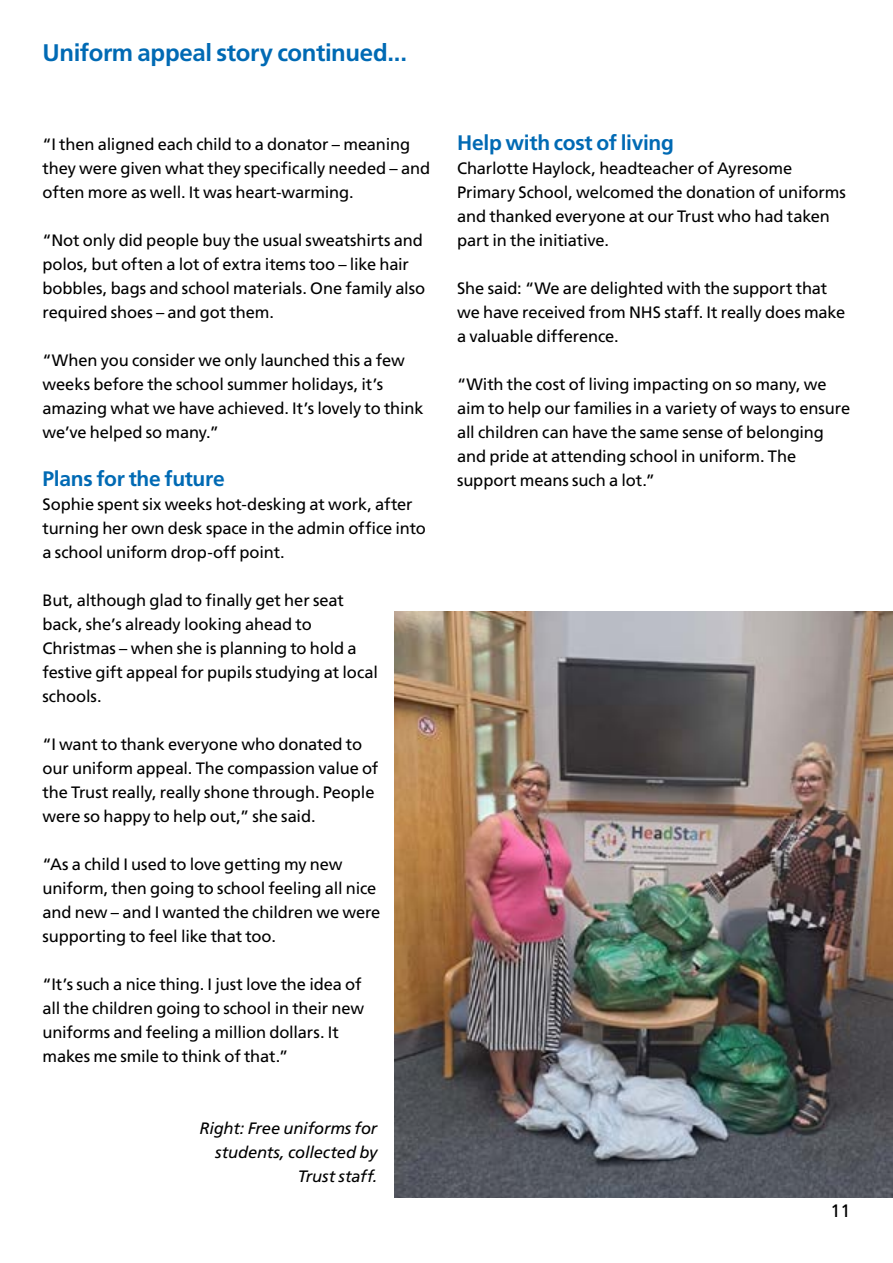
<style>
.page{position:relative;width:893px;height:1263px;background:#fff}
.page>*{position:absolute;margin:0;border:0;box-sizing:border-box;transform-origin:0 0}
.Frutiger_16pt_Black{font:700 24px "Frutiger LT Pro";letter-spacing:-.015em;color:#006ab4}
.Frutiger_14pt_blue_b{font:700 21px "Frutiger LT Pro";letter-spacing:-.015em;color:#006ab4}
.t1{font:18px "Frutiger LT Pro";color:#000}
.Main_Body_-_Frutiger{font:16.5px/24px "Frutiger LT Pro";letter-spacing:-.01em;color:#000}
.Main_Body_-_Frutiger-2{font:italic 16.5px/24px "Frutiger LT Pro";letter-spacing:-.01em;color:#000;text-align:right}
</style>
<div class="page">
<img style="left:394px;top:611px;width:499px;height:586px">
<p class="Frutiger_16pt_Black" style="left:43px;top:38px;width:366px">Uniform appeal story continued...</p>
<p class="Main_Body_-_Frutiger" style="left:43px;top:132px;width:389px">“I then aligned each child to a donator – meaning they were given what they specifically needed – and often more as well. It was heart-warming.</p>
<p class="Main_Body_-_Frutiger" style="left:43px;top:228px;width:384px">“Not only did people buy the usual sweatshirts and polos, but often a lot of extra items too – like hair bobbles, bags and school materials. One family also required shoes – and got them.</p>
<p class="Main_Body_-_Frutiger" style="left:43px;top:348px;width:382px">“When you consider we only launched this a few weeks before the school summer holidays, it’s amazing what we have achieved. It’s lovely to think we’ve helped so many.”</p>
<p class="Frutiger_14pt_blue_b" style="left:43px;top:466px;width:184px">Plans for the future</p>
<p class="Main_Body_-_Frutiger" style="left:43px;top:492px;width:385px">Sophie spent six weeks hot-desking at work, after turning her own desk space in the admin office into a school uniform drop-off point.</p>
<p class="Main_Body_-_Frutiger" style="left:43px;top:588px;width:337px">But, although glad to finally get her seat back, she’s already looking ahead to Christmas – when she is planning to hold a festive gift appeal for pupils studying at local schools.</p>
<p class="Main_Body_-_Frutiger" style="left:43px;top:732px;width:337px">“I want to thank everyone who donated to our uniform appeal. The compassion value of the Trust really, really shone through. People were so happy to help out,” she said.</p>
<p class="Main_Body_-_Frutiger" style="left:43px;top:852px;width:339px">“As a child I used to love getting my new uniform, then going to school feeling all nice and new – and I wanted the children we were supporting to feel like that too.</p>
<p class="Main_Body_-_Frutiger" style="left:43px;top:972px;width:323px">“It’s such a nice thing. I just love the idea of all the children going to school in their new uniforms and feeling a million dollars. It makes me smile to think of that.”</p>
<p class="Main_Body_-_Frutiger-2" style="left:199px;top:1116px;width:179px">Right: Free uniforms for students, collected by<br>Trust staff.</p>
<p class="Frutiger_14pt_blue_b" style="left:457px;top:130px;width:218px">Help with cost of living</p>
<p class="Main_Body_-_Frutiger" style="left:457px;top:156px;width:390px">Charlotte Haylock, headteacher of Ayresome Primary School, welcomed the donation of uniforms and thanked everyone at our Trust who had taken part in the initiative.</p>
<p class="Main_Body_-_Frutiger" style="left:457px;top:276px;width:390px">She said: “We are delighted with the support that we have received from NHS staff. It really does make a valuable difference.</p>
<p class="Main_Body_-_Frutiger" style="left:457px;top:372px;width:395px">“With the cost of living impacting on so many, we aim to help our families in a variety of ways to ensure all children can have the same sense of belonging and pride at attending school in uniform. The support means such a lot.”</p>
<p class="t1" style="left:830px;top:1200px;width:22px">11</p>
</div>
